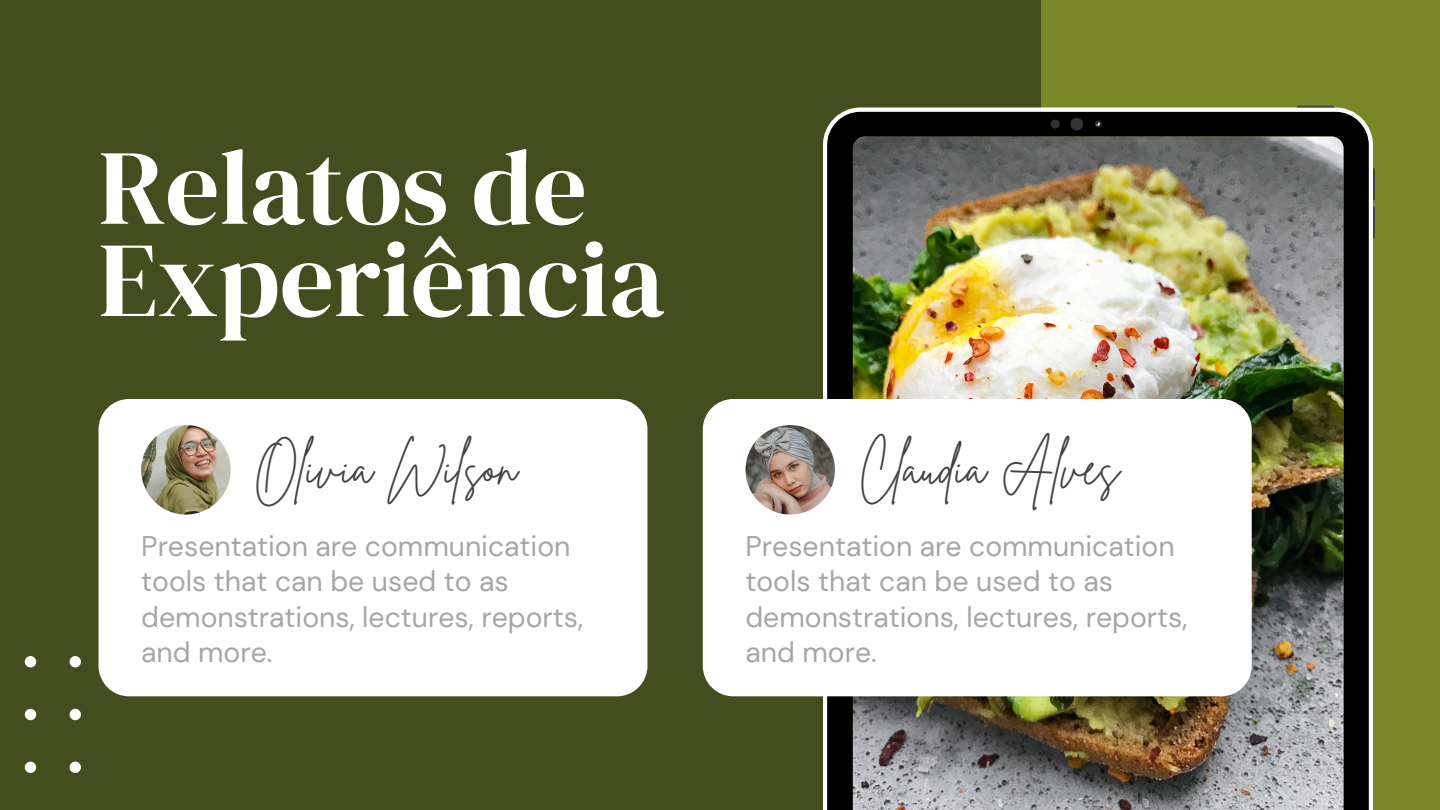
<style>
.page{position:relative;width:1440px;height:810px;background:#444d1e}
.page>*{position:absolute;margin:0;border:0;box-sizing:border-box;transform-origin:0 0}
.t1{font:106.7px/92.2px "DM Serif Display";color:#fff}
.t2{font:49px "Brittany Signature";color:#424242}
.t3{font:28.4px/35.5px "DM Sans";color:#a6a6a6}
</style>
<div class="page">
<div style="left:1041px;top:0;width:398px;height:810px;background:#7a8727"></div>
<svg style="left:823px;top:107px;width:550px;height:703px;fill:#010101"></svg>
<img style="left:853px;top:137px;width:491px;height:673px">
<div style="left:1051px;top:120px;width:9px;height:9px;background:#333;border-radius:50%"></div>
<div style="left:1070px;top:118px;width:13px;height:12px;background:#333;border-radius:50%"></div>
<div style="left:1095px;top:121px;width:7px;height:7px;background:#333;border-radius:50%"></div>
<svg style="left:1096px;top:122px;width:4px;height:4px"></svg>
<svg style="left:1373px;top:168px;width:2px;height:32px"></svg>
<svg style="left:1373px;top:206px;width:2px;height:32px"></svg>
<svg style="left:1297px;top:106px;width:37px;height:1px"></svg>
<svg style="left:24px;top:656px;width:57px;height:117px"></svg>
<div style="left:99px;top:399px;width:548px;height:297px;background:#fff;border-radius:30px"></div>
<div style="left:703px;top:399px;width:549px;height:297px;background:#fff;border-radius:30px"></div>
<img style="left:141px;top:425px;width:90px;height:90px;border-radius:50%">
<img style="left:745px;top:425px;width:90px;height:90px;border-radius:50%">
<p class="t1" style="left:99px;top:140px;width:567px">Relatos de<br>Experiência</p>
<p class="t2" style="left:254px;top:436px;width:265px">Olivia Wilson</p>
<h2 class="t2" style="left:859px;top:436px;width:262px">Claudia Alves</h2>
<h2 class="t3" style="left:141px;top:528px;width:443px">Presentation are communication tools that can be used to as demonstrations, lectures, reports, and more.</h2>
<p class="t3" style="left:745px;top:528px;width:443px">Presentation are communication tools that can be used to as demonstrations, lectures, reports, and more.</p>
</div>
